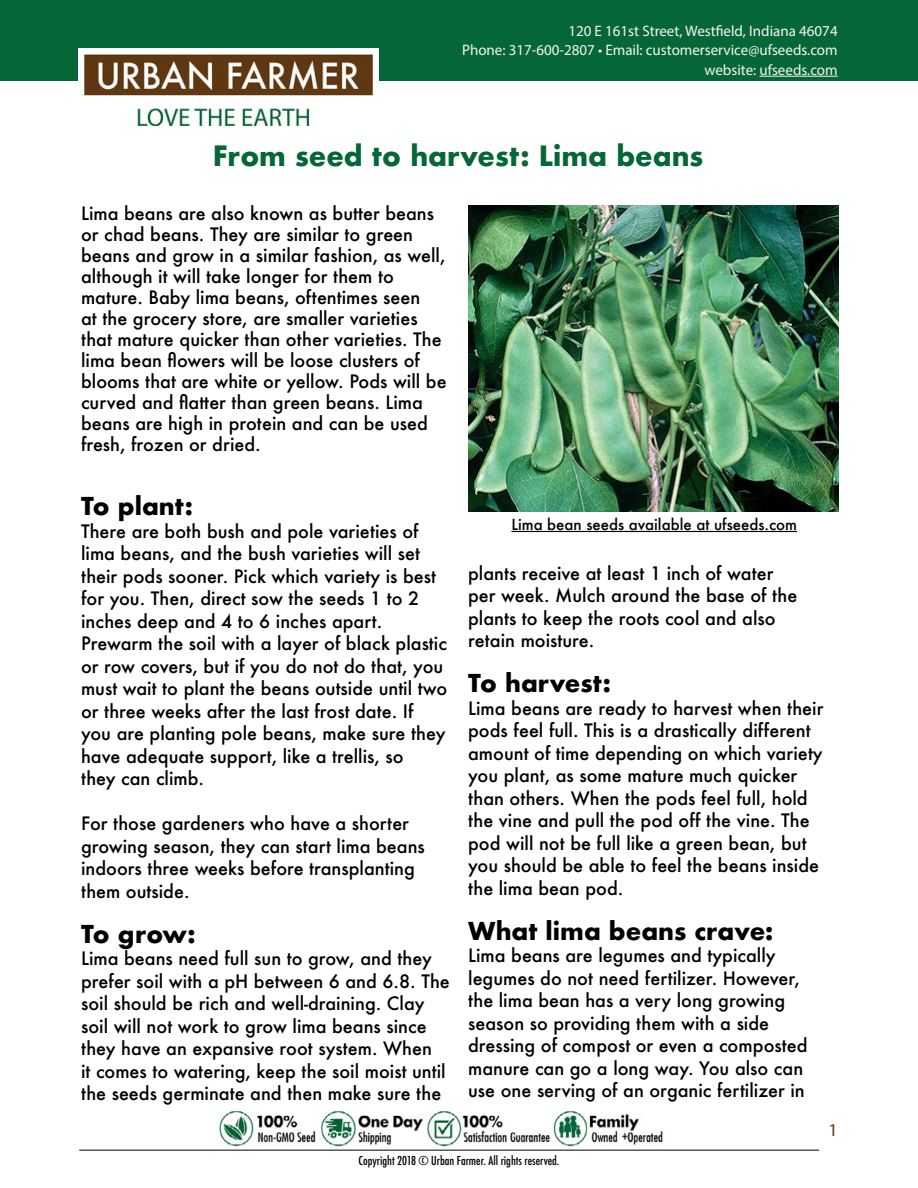
<style>
.page{position:relative;width:918px;height:1188px;background:#fff}
.page>*{position:absolute;margin:0;border:0;box-sizing:border-box;transform-origin:0 0}
.t1{font:700 27.3px "Futura";color:#056738}
.t2{font:700 24px "Futura";color:#000}
.t3{font:500 18px/22.5px "Futura";color:#000}
.t4{font:18px "Myriad Pro";color:#603812}
.t5{font:15.15px/19.5px "Myriad Pro";color:#f5f3f1;text-align:right}
.t6{font:500 15px "Futura";color:#000}
.t7{font:500 condensed 12px "Futura";color:#000}
</style>
<div class="page">
<hr style="left:79px;top:1150px;width:740px;height:1px;background:#000">
<img style="left:468px;top:205px;width:371px;height:307px">
<div style="left:0;top:0;width:918px;height:81px;background:#056738"></div>
<hr style="left:760px;top:76px;width:78px;height:1px;background:#f5f3f1">
<img style="left:219px;top:1111px;width:444px;height:36px">
<hr style="left:511px;top:531px;width:286px;height:1px;background:#000">
<img style="left:79px;top:48px;width:300px;height:77px">
<p class="t5" style="left:462px;top:21px;width:377px">120 E 161st Street, Westfield, Indiana 46074<br>Phone: 317-600-2807 • Email: customerservice@ufseeds.com website: ufseeds.com</p>
<h1 class="t1" style="left:213px;top:136px;width:492px">From seed to harvest: Lima beans</h1>
<p class="t3" style="left:81px;top:202px;width:367px;line-height:21px">Lima beans are also known as butter beans or chad beans. They are similar to green beans and grow in a similar fashion, as well, although it will take longer for them to mature. Baby lima beans, oftentimes seen<br>at the grocery store, are smaller varieties that mature quicker than other varieties. The lima bean flowers will be loose clusters of blooms that are white or yellow. Pods will be curved and flatter than green beans. Lima beans are high in protein and can be used fresh, frozen or dried.</p>
<h2 class="t2" style="left:81px;top:489px;width:114px">To plant:</h2>
<p class="t3" style="left:81px;top:520px;width:368px">There are both bush and pole varieties of lima beans, and the bush varieties will set their pods sooner. Pick which variety is best for you. Then, direct sow the seeds 1 to 2 inches deep and 4 to 6 inches apart.<br>Prewarm the soil with a layer of black plastic or row covers, but if you do not do that, you must wait to plant the beans outside until two or three weeks after the last frost date. If you are planting pole beans, make sure they have adequate support, like a trellis, so<br>they can climb.</p>
<p class="t3" style="left:81px;top:812px;width:345px">For those gardeners who have a shorter growing season, they can start lima beans indoors three weeks before transplanting them outside.</p>
<h2 class="t2" style="left:81px;top:916px;width:116px">To grow:</h2>
<p class="t3" style="left:81px;top:947px;width:370px">Lima beans need full sun to grow, and they prefer soil with a pH between 6 and 6.8. The soil should be rich and well-draining. Clay soil will not work to grow lima beans since they have an expansive root system. When<br>it comes to watering, keep the soil moist until the seeds germinate and then make sure the</p>
<p class="t6" style="left:511px;top:514px;width:287px">Lima bean seeds available at ufseeds.com</p>
<p class="t3" style="left:468px;top:561px;width:331px">plants receive at least 1 inch of water per week. Mulch around the base of the plants to keep the roots cool and also retain moisture.</p>
<h2 class="t2" style="left:468px;top:666px;width:144px">To harvest:</h2>
<p class="t3" style="left:468px;top:696px;width:357px">Lima beans are ready to harvest when their pods feel full. This is a drastically different amount of time depending on which variety you plant, as some mature much quicker than others. When the pods feel full, hold the vine and pull the pod off the vine. The pod will not be full like a green bean, but you should be able to feel the beans inside the lima bean pod.</p>
<h2 class="t2" style="left:468px;top:913px;width:307px">What lima beans crave:</h2>
<p class="t3" style="left:468px;top:944px;width:341px">Lima beans are legumes and typically legumes do not need fertilizer. However, the lima bean has a very long growing season so providing them with a side dressing of compost or even a composted manure can go a long way. You also can use one serving of an organic fertilizer in</p>
<p class="t4" style="left:828px;top:1119px;width:11px">1</p>
<p class="t7" style="left:359px;top:1153px;width:202px">Copyright 2018 © Urban Farmer. All rights reserved.</p>
</div>
